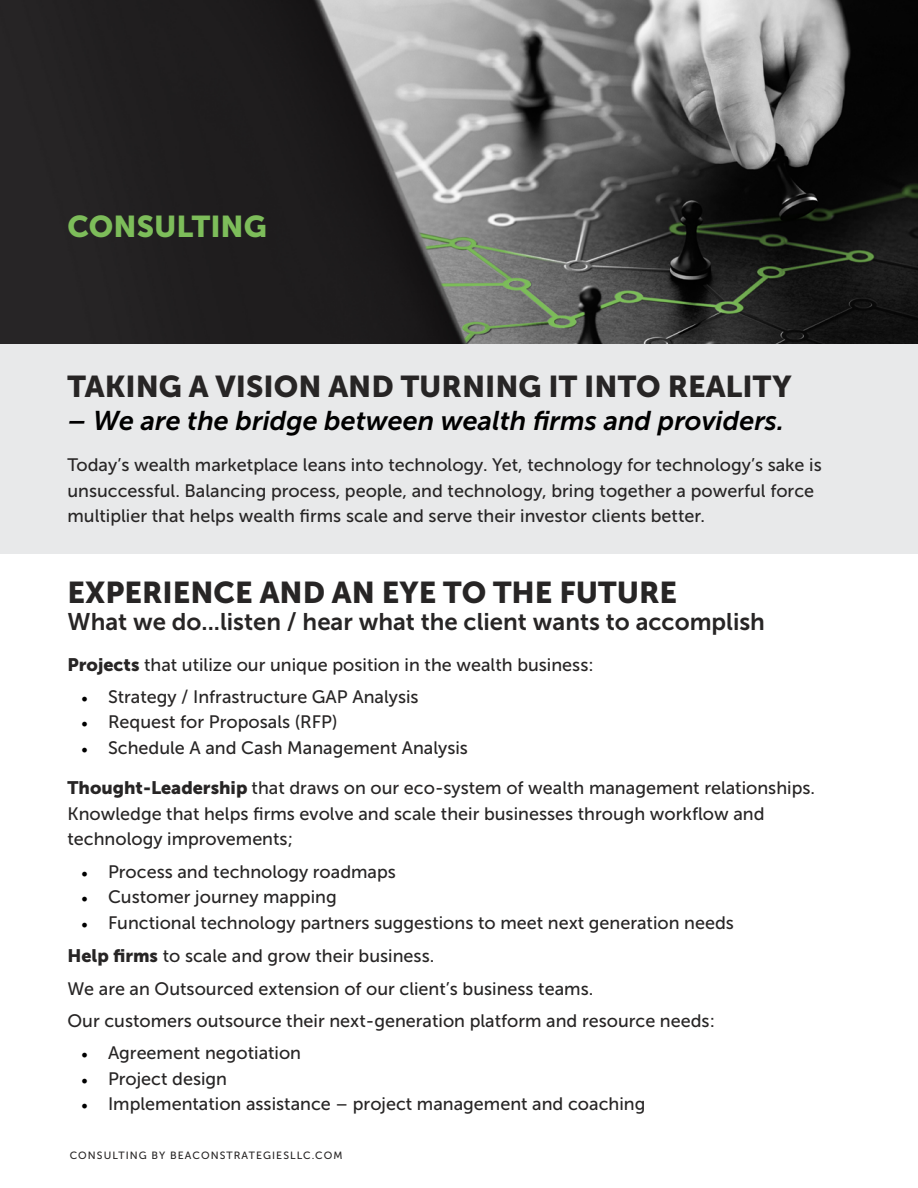
<style>
.page{position:relative;width:918px;height:1188px;background:#fff}
.page>*{position:absolute;margin:0;border:0;box-sizing:border-box;transform-origin:0 0}
.t1{font:30px "Museo Sans 900";color:#272525}
.t2{font:30px "Museo Sans 900";color:#7dbd5a}
.t3{font:italic 27px "Museo Sans 700";color:#000}
.t4{font:24px "Museo Sans 700";color:#272525}
.t5{font:18px/25.5px "Museo Sans 500";color:#272525}
.t6{font:10.5px "Museo Sans 500";letter-spacing:.1em;color:#272525}
.s1{font-family:"Museo Sans 900"}
.s2{font-family:"Minion Pro";color:#000}
</style>
<div class="page">
<div style="left:0;top:343px;width:918px;height:211px;background:#e8e9ea"></div>
<img style="left:0;top:0;width:918px;height:343px">
<h1 class="t2" style="left:68px;top:209px;width:201px">CONSULTING</h1>
<h1 class="t1" style="left:68px;top:370px;width:726px">TAKING A VISION AND TURNING IT INTO REALITY</h1>
<h2 class="t3" style="left:68px;top:405px;width:718px">– We are the bridge between wealth firms and providers.</h2>
<p class="t5" style="left:68px;top:452px;width:756px">Today’s wealth marketplace leans into technology. Yet, technology for technology’s sake is unsuccessful. Balancing process, people, and technology, bring together a powerful force multiplier that helps wealth firms scale and serve their investor clients better.</p>
<h1 class="t1" style="left:68px;top:575px;width:611px">EXPERIENCE AND AN EYE TO THE FUTURE</h1>
<h3 class="t4" style="left:68px;top:608px;width:699px">What we do...listen / hear what the client wants to accomplish</h3>
<p class="t5" style="left:68px;top:652px;width:528px"><span class="s1">Projects</span> that utilize our unique position in the wealth business:</p>
<p class="t5" style="left:81px;top:684px;width:339px"><span class="s2">•</span> Strategy / Infrastructure GAP Analysis</p>
<p class="t5" style="left:81px;top:709px;width:258px"><span class="s2">•</span> Request for Proposals (RFP)</p>
<p class="t5" style="left:81px;top:735px;width:388px"><span class="s2">•</span> Schedule A and Cash Management Analysis</p>
<p class="t5" style="left:68px;top:775px;width:749px"><span class="s1">Thought-Leadership</span> that draws on our eco-system of wealth management relationships.<br>Knowledge that helps firms evolve and scale their businesses through workflow and technology improvements;</p>
<p class="t5" style="left:81px;top:859px;width:317px"><span class="s2">•</span> Process and technology roadmaps</p>
<p class="t5" style="left:81px;top:884px;width:257px"><span class="s2">•</span> Customer journey mapping</p>
<p class="t5" style="left:68px;top:906px;width:668px;line-height:32.7px;text-indent:14px"><span class="s2">•</span> Functional technology partners suggestions to meet next generation needs <span class="s1">Help firms</span> to scale and grow their business.<br>We are an Outsourced extension of our client’s business teams.<br>Our customers outsource their next-generation platform and resource needs:</p>
<p class="t5" style="left:81px;top:1040px;width:222px"><span class="s2">•</span> Agreement negotiation</p>
<p class="t5" style="left:81px;top:1066px;width:148px"><span class="s2">•</span> Project design</p>
<p class="t5" style="left:81px;top:1091px;width:566px"><span class="s2">•</span> Implementation assistance – project management and coaching</p>
<p class="t6" style="left:70px;top:1150px;width:274px">CONSULTING BY BEACONSTRATEGIESLLC.COM</p>
</div>
